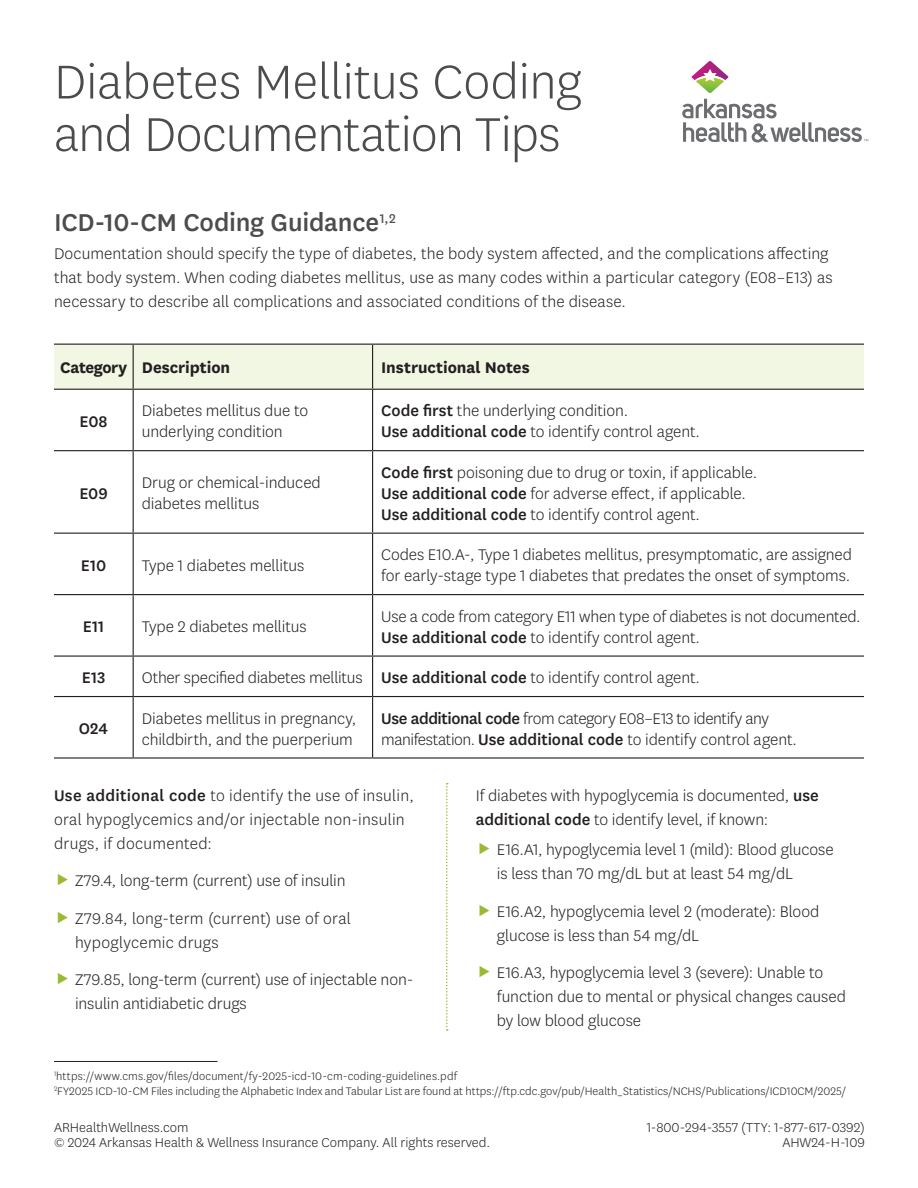
<style>
.page{position:relative;width:918px;height:1188px;background:#fff}
.page>*{position:absolute;margin:0;border:0;box-sizing:border-box;transform-origin:0 0}
.t1{font:300 55.5px/52.5px "Centene Sans";letter-spacing:-.005em;color:#4b4c4d}
.t2{font:500 28.5px "Centene Sans";letter-spacing:-.01em;color:#4b4c4d}
.Body{font:300 18px/24px "Centene Sans";color:#231f20}
.Body-2{font:300 18px/21px "Centene Sans";letter-spacing:-.02em;color:#231f20}
.t3{font:700 18px "Centene Sans";letter-spacing:-.005em;color:#231f20}
.t4{font:500 18px "Centene Sans";letter-spacing:-.005em;color:#231f20}
.t5{font:700 18px "Centene Sans";letter-spacing:-.025em;color:#231f20}
.t6{font:300 15px "Centene Sans";color:#231f20}
.t7{font:300 12.75px "Centene Sans";color:#231f20}
.s1{font-weight:500}
</style>
<div class="page">
<div style="left:54px;top:345px;width:810px;height:44px;background:#f2f7e3"></div>
<hr style="left:54px;top:344px;width:79px;height:1px;background:#231f20">
<hr style="left:133px;top:344px;width:240px;height:1px;background:#231f20">
<hr style="left:133px;top:345px;width:1px;height:44px;background:#231f20">
<hr style="left:373px;top:344px;width:491px;height:1px;background:#231f20">
<hr style="left:372px;top:345px;width:1px;height:44px;background:#231f20">
<hr style="left:54px;top:389px;width:79px;height:1px;background:#231f20">
<hr style="left:133px;top:389px;width:240px;height:1px;background:#231f20">
<hr style="left:133px;top:390px;width:1px;height:60px;background:#231f20">
<hr style="left:373px;top:389px;width:491px;height:1px;background:#231f20">
<hr style="left:372px;top:390px;width:1px;height:60px;background:#231f20">
<hr style="left:54px;top:450px;width:79px;height:1px;background:#231f20">
<hr style="left:133px;top:450px;width:240px;height:1px;background:#231f20">
<hr style="left:133px;top:451px;width:1px;height:82px;background:#231f20">
<hr style="left:373px;top:450px;width:491px;height:1px;background:#231f20">
<hr style="left:372px;top:451px;width:1px;height:82px;background:#231f20">
<hr style="left:54px;top:533px;width:79px;height:1px;background:#231f20">
<hr style="left:133px;top:533px;width:240px;height:1px;background:#231f20">
<hr style="left:133px;top:534px;width:1px;height:60px;background:#231f20">
<hr style="left:373px;top:533px;width:491px;height:1px;background:#231f20">
<hr style="left:372px;top:534px;width:1px;height:60px;background:#231f20">
<hr style="left:54px;top:594px;width:79px;height:1px;background:#231f20">
<hr style="left:133px;top:594px;width:240px;height:1px;background:#231f20">
<hr style="left:133px;top:595px;width:1px;height:61px;background:#231f20">
<hr style="left:373px;top:594px;width:491px;height:1px;background:#231f20">
<hr style="left:372px;top:595px;width:1px;height:61px;background:#231f20">
<hr style="left:54px;top:656px;width:79px;height:1px;background:#231f20">
<hr style="left:133px;top:656px;width:240px;height:1px;background:#231f20">
<hr style="left:133px;top:657px;width:1px;height:39px;background:#231f20">
<hr style="left:373px;top:656px;width:491px;height:1px;background:#231f20">
<hr style="left:372px;top:657px;width:1px;height:39px;background:#231f20">
<hr style="left:54px;top:696px;width:79px;height:1px;background:#231f20">
<hr style="left:133px;top:696px;width:240px;height:1px;background:#231f20">
<hr style="left:133px;top:697px;width:1px;height:60px;background:#231f20">
<hr style="left:373px;top:696px;width:491px;height:1px;background:#231f20">
<hr style="left:372px;top:697px;width:1px;height:60px;background:#231f20">
<hr style="left:54px;top:757px;width:79px;height:2px;background:#231f20">
<hr style="left:133px;top:757px;width:240px;height:2px;background:#231f20">
<hr style="left:373px;top:757px;width:491px;height:2px;background:#231f20">
<svg style="left:691px;top:61px;width:38px;height:32px"></svg>
<svg style="left:682px;top:99px;width:186px;height:44px"></svg>
<hr style="left:54px;top:1061px;width:164px;height:1px;background:#231f20">
<svg style="left:446px;top:783px;width:2px;height:248px"></svg>
<p class="t1" style="left:54px;top:54px;width:529px">Diabetes Mellitus Coding and Documentation Tips</p>
<p class="t2" style="left:54px;top:203px;width:343px">ICD-10-CM Coding Guidance<sup>1,2</sup></p>
<p class="Body" style="left:54px;top:241px;width:780px">Documentation should specify the type of diabetes, the body system affected, and the complications affecting that body system. When coding diabetes mellitus, use as many codes within a particular category (E08–E13) as necessary to describe all complications and associated conditions of the disease.</p>
<p class="t5" style="left:60px;top:355px;width:68px">Category</p>
<p class="t3" style="left:142px;top:355px;width:90px">Description</p>
<p class="t3" style="left:381px;top:355px;width:150px">Instructional Notes</p>
<p class="t4" style="left:80px;top:409px;width:30px">E08</p>
<p class="Body" style="left:142px;top:400px;width:168px;line-height:21px">Diabetes mellitus due to underlying condition</p>
<p class="Body" style="left:381px;top:398px;width:248px"><span class="s1">Code first</span> the underlying condition.</p>
<p class="Body" style="left:381px;top:419px;width:320px"><span class="s1">Use additional code</span> to identify control agent.</p>
<p class="t4" style="left:79px;top:481px;width:30px">E09</p>
<p class="Body" style="left:142px;top:472px;width:181px;line-height:21px">Drug or chemical-induced diabetes mellitus</p>
<p class="Body" style="left:381px;top:460px;width:378px"><span class="s1">Code first</span> poisoning due to drug or toxin, if applicable.</p>
<p class="Body" style="left:381px;top:481px;width:366px"><span class="s1">Use additional code</span> for adverse effect, if applicable.</p>
<p class="Body" style="left:381px;top:502px;width:320px"><span class="s1">Use additional code</span> to identify control agent.</p>
<p class="t4" style="left:81px;top:553px;width:27px">E10</p>
<p class="Body" style="left:142px;top:553px;width:164px">Type 1 diabetes mellitus</p>
<p class="Body" style="left:381px;top:544px;width:472px;line-height:21px">Codes E10.A-, Type 1 diabetes mellitus, presymptomatic, are assigned for early-stage type 1 diabetes that predates the onset of symptoms.</p>
<p class="t4" style="left:83px;top:614px;width:23px">E11</p>
<p class="Body" style="left:142px;top:614px;width:167px">Type 2 diabetes mellitus</p>
<p class="Body" style="left:381px;top:604px;width:481px">Use a code from category E11 when type of diabetes is not documented.</p>
<p class="Body" style="left:381px;top:625px;width:320px"><span class="s1">Use additional code</span> to identify control agent.</p>
<p class="t4" style="left:82px;top:665px;width:25px">E13</p>
<p class="Body" style="left:142px;top:665px;width:222px">Other specified diabetes mellitus</p>
<p class="Body" style="left:381px;top:665px;width:320px"><span class="s1">Use additional code</span> to identify control agent.</p>
<p class="t4" style="left:79px;top:716px;width:31px">O24</p>
<p class="Body" style="left:142px;top:707px;width:216px;line-height:21px">Diabetes mellitus in pregnancy, childbirth, and the puerperium</p>
<p class="Body-2" style="left:381px;top:707px;width:417px"><span class="s1">Use additional code</span> from category E08–E13 to identify any manifestation. <span class="s1">Use additional code</span> to identify control agent.</p>
<p class="Body" style="left:54px;top:783px;width:361px"><span class="s1">Use additional code</span> to identify the use of insulin, oral hypoglycemics and/or injectable non-insulin drugs, if documented:</p>
<p class="Body" style="left:75px;top:868px;width:272px">Z79.4, long-term (current) use of insulin</p>
<p class="Body" style="left:75px;top:906px;width:277px">Z79.84, long-term (current) use of oral hypoglycemic drugs</p>
<p class="Body" style="left:75px;top:967px;width:340px">Z79.85, long-term (current) use of injectable non&shy;insulin antidiabetic drugs</p>
<p class="Body" style="left:476px;top:783px;width:344px">If diabetes with hypoglycemia is documented, <span class="s1">use additional code</span> to identify level, if known:</p>
<p class="Body" style="left:497px;top:837px;width:338px">E16.A1, hypoglycemia level 1 (mild): Blood glucose is less than 70 mg/dL but at least 54 mg/dL</p>
<p class="Body" style="left:497px;top:899px;width:324px">E16.A2, hypoglycemia level 2 (moderate): Blood glucose is less than 54 mg/dL</p>
<p class="Body" style="left:497px;top:960px;width:351px">E16.A3, hypoglycemia level 3 (severe): Unable to function due to mental or physical changes caused by low blood glucose</p>
<p class="t7" style="left:54px;top:1068px;width:404px"><sup>1</sup>https://www.cms.gov/files/document/fy-2025-icd-10-cm-coding-guidelines.pdf</p>
<p class="t7" style="left:54px;top:1083px;width:794px"><sup>2</sup>FY2025 ICD-10-CM Files including the Alphabetic Index and Tabular List are found at https://ftp.cdc.gov/pub/Health_Statistics/NCHS/Publications/ICD10CM/2025/</p>
<p class="t6" style="left:54px;top:1118px;width:136px">ARHealthWellness.com</p>
<p class="t6" style="left:647px;top:1118px;width:220px">1-800-294-3557 (TTY: 1-877-617-0392)</p>
<p class="t6" style="left:54px;top:1133px;width:438px">© 2024 Arkansas Health &amp; Wellness Insurance Company. All rights reserved.</p>
<p class="t6" style="left:782px;top:1133px;width:84px">AHW24-H-109</p>
</div>
